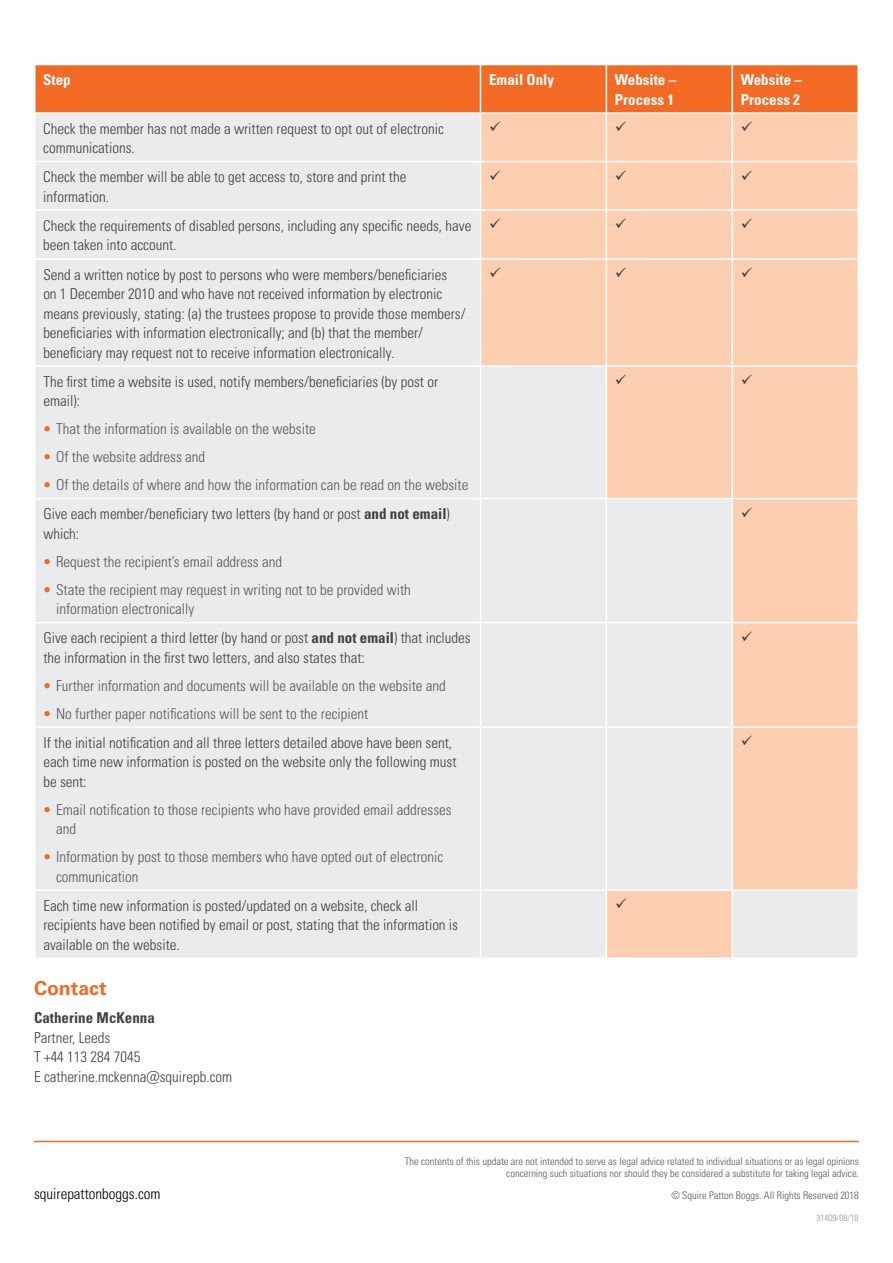
<style>
.page{position:relative;width:893px;height:1263px;background:#fff}
.page>*{position:absolute;margin:0;border:0;box-sizing:border-box;transform-origin:0 0}
.t1{font:700 19.5px "Univers LTCYR 65";color:#f26a24}
.t2{font:15px/19.5px "Univers LTCYR 47 Light Cond";color:#414042}
.t3{font:15px/19.5px "Univers LTCYR 47 Light Cond";color:#58595b}
.t4{font:15px/19.5px "Univers LTCYR 67 Bold Cond";color:#fff}
.t5{font:15px "Univers LTCYR 47 Light Cond";color:#000}
.t6{font:15px "Univers LTCYR 67 Bold Cond";color:#414042}
.t7{font:10.5px/12.6px "Univers LTCYR 47 Light Cond";color:#58595b;text-align:right}
.t8{font:9px "Univers LTCYR 47 Light Cond";color:#939598}
.s1{color:#f26a24}
.s2{font-family:"Univers LTCYR 67 Bold Cond"}
</style>
<div class="page">
<div style="left:36px;top:65px;width:821px;height:47px;background:#f26a24"></div>
<div style="left:36px;top:114px;width:444px;height:843px;background:#e9ebed"></div>
<svg style="left:481px;top:114px;width:376px;height:843px;background:#f4dac9"></svg>
<hr style="left:480px;top:65px;width:1px;height:47px;background:#fff">
<hr style="left:606px;top:65px;width:1px;height:47px;background:#fff">
<hr style="left:732px;top:65px;width:1px;height:47px;background:#fff">
<hr style="left:606px;top:114px;width:1px;height:47px;background:#fff">
<hr style="left:732px;top:114px;width:1px;height:47px;background:#fff">
<hr style="left:34px;top:161px;width:446px;height:1px;background:#fff">
<hr style="left:480px;top:161px;width:126px;height:1px;background:#fff">
<hr style="left:606px;top:161px;width:126px;height:1px;background:#fff">
<hr style="left:606px;top:162px;width:1px;height:47px;background:#fff">
<hr style="left:732px;top:161px;width:127px;height:1px;background:#fff">
<hr style="left:732px;top:162px;width:1px;height:47px;background:#fff">
<hr style="left:34px;top:209px;width:446px;height:2px;background:#fff">
<hr style="left:480px;top:209px;width:126px;height:2px;background:#fff">
<hr style="left:606px;top:209px;width:126px;height:2px;background:#fff">
<hr style="left:606px;top:211px;width:1px;height:47px;background:#fff">
<hr style="left:732px;top:209px;width:127px;height:2px;background:#fff">
<hr style="left:732px;top:211px;width:1px;height:47px;background:#fff">
<hr style="left:34px;top:258px;width:446px;height:2px;background:#fff">
<hr style="left:480px;top:258px;width:126px;height:2px;background:#fff">
<hr style="left:606px;top:258px;width:126px;height:2px;background:#fff">
<hr style="left:606px;top:260px;width:1px;height:105px;background:#fff">
<hr style="left:732px;top:258px;width:127px;height:2px;background:#fff">
<hr style="left:732px;top:260px;width:1px;height:105px;background:#fff">
<hr style="left:34px;top:365px;width:446px;height:2px;background:#fff">
<hr style="left:480px;top:365px;width:126px;height:2px;background:#fff">
<hr style="left:606px;top:365px;width:126px;height:2px;background:#fff">
<hr style="left:606px;top:367px;width:1px;height:131px;background:#fff">
<hr style="left:732px;top:365px;width:127px;height:2px;background:#fff">
<hr style="left:732px;top:367px;width:1px;height:131px;background:#fff">
<hr style="left:34px;top:498px;width:446px;height:1px;background:#fff">
<hr style="left:480px;top:498px;width:126px;height:1px;background:#fff">
<hr style="left:606px;top:498px;width:126px;height:1px;background:#fff">
<hr style="left:606px;top:499px;width:1px;height:123px;background:#fff">
<hr style="left:732px;top:498px;width:127px;height:1px;background:#fff">
<hr style="left:732px;top:499px;width:1px;height:123px;background:#fff">
<hr style="left:34px;top:622px;width:446px;height:1px;background:#fff">
<hr style="left:480px;top:622px;width:126px;height:1px;background:#fff">
<hr style="left:606px;top:622px;width:126px;height:1px;background:#fff">
<hr style="left:606px;top:623px;width:1px;height:103px;background:#fff">
<hr style="left:732px;top:622px;width:127px;height:1px;background:#fff">
<hr style="left:732px;top:623px;width:1px;height:103px;background:#fff">
<hr style="left:34px;top:726px;width:446px;height:2px;background:#fff">
<hr style="left:480px;top:726px;width:126px;height:2px;background:#fff">
<hr style="left:606px;top:726px;width:126px;height:2px;background:#fff">
<hr style="left:606px;top:728px;width:1px;height:161px;background:#fff">
<hr style="left:732px;top:726px;width:127px;height:2px;background:#fff">
<hr style="left:732px;top:728px;width:1px;height:161px;background:#fff">
<hr style="left:34px;top:889px;width:446px;height:2px;background:#fff">
<hr style="left:480px;top:889px;width:126px;height:2px;background:#fff">
<hr style="left:606px;top:889px;width:126px;height:2px;background:#fff">
<hr style="left:606px;top:891px;width:1px;height:66px;background:#fff">
<hr style="left:732px;top:889px;width:127px;height:2px;background:#fff">
<hr style="left:732px;top:891px;width:1px;height:66px;background:#fff">
<hr style="left:34px;top:1141px;width:825px;height:1px;background:#f26a24">
<svg style="left:490px;top:121px;width:10px;height:10px"></svg>
<svg style="left:616px;top:121px;width:10px;height:10px"></svg>
<svg style="left:742px;top:121px;width:10px;height:10px"></svg>
<svg style="left:490px;top:170px;width:10px;height:10px"></svg>
<svg style="left:616px;top:170px;width:10px;height:10px"></svg>
<svg style="left:742px;top:170px;width:10px;height:10px"></svg>
<svg style="left:490px;top:218px;width:10px;height:10px"></svg>
<svg style="left:616px;top:218px;width:10px;height:10px"></svg>
<svg style="left:742px;top:218px;width:10px;height:10px"></svg>
<svg style="left:490px;top:267px;width:10px;height:10px"></svg>
<svg style="left:616px;top:267px;width:10px;height:10px"></svg>
<svg style="left:742px;top:267px;width:10px;height:10px"></svg>
<svg style="left:616px;top:374px;width:10px;height:10px"></svg>
<svg style="left:742px;top:374px;width:10px;height:10px"></svg>
<svg style="left:742px;top:507px;width:10px;height:10px"></svg>
<svg style="left:742px;top:631px;width:10px;height:10px"></svg>
<svg style="left:742px;top:736px;width:10px;height:9px"></svg>
<svg style="left:616px;top:899px;width:10px;height:9px"></svg>
<p class="t4" style="left:43px;top:70px;width:29px">Step</p>
<p class="t4" style="left:489px;top:70px;width:66px">Email Only</p>
<p class="t4" style="left:615px;top:70px;width:63px">Website –<br>Process 1</p>
<p class="t4" style="left:741px;top:70px;width:63px">Website –<br>Process 2</p>
<p class="t2" style="left:43px;top:118px;width:402px">Check the member has not made a written request to opt out of electronic communications.</p>
<p class="t2" style="left:43px;top:166px;width:365px">Check the member will be able to get access to, store and print the information.</p>
<p class="t2" style="left:43px;top:215px;width:430px">Check the requirements of disabled persons, including any specific needs, have been taken into account.</p>
<p class="t2" style="left:43px;top:264px;width:424px">Send a written notice by post to persons who were members/beneficiaries<br>on 1 December 2010 and who have not received information by electronic means previously, stating: (a) the trustees propose to provide those members/ beneficiaries with information electronically; and (b) that the member/ beneficiary may request not to receive information electronically.</p>
<p class="t2" style="left:43px;top:371px;width:396px">The first time a website is used, notify members/beneficiaries (by post or email):</p>
<p class="t3" style="left:43px;top:418px;width:274px"><span class="s1">•</span> That the information is available on the website</p>
<p class="t3" style="left:43px;top:446px;width:163px"><span class="s1">•</span> Of the website address and</p>
<p class="t3" style="left:43px;top:474px;width:427px"><span class="s1">•</span> Of the details of where and how the information can be read on the website</p>
<p class="t2" style="left:43px;top:503px;width:408px">Give each member/beneficiary two letters (by hand or post <span class="s2">and not email</span>) which:</p>
<p class="t3" style="left:43px;top:551px;width:240px"><span class="s1">•</span> Request the recipient’s email address and</p>
<p class="t3" style="left:56px;top:579px;width:356px;text-indent:-13px"><span class="s1">•</span> State the recipient may request in writing not to be provided with information electronically</p>
<p class="t2" style="left:43px;top:627px;width:429px">Give each recipient a third letter (by hand or post <span class="s2">and not email</span>) that includes the information in the first two letters, and also states that:</p>
<p class="t3" style="left:43px;top:675px;width:404px"><span class="s1">•</span> Further information and documents will be available on the website and</p>
<p class="t3" style="left:43px;top:703px;width:327px"><span class="s1">•</span> No further paper notifications will be sent to the recipient</p>
<p class="t2" style="left:43px;top:732px;width:415px">If the initial notification and all three letters detailed above have been sent, each time new information is posted on the website only the following must be sent:</p>
<p class="t3" style="left:56px;top:799px;width:397px;text-indent:-13px"><span class="s1">•</span> Email notification to those recipients who have provided email addresses and</p>
<p class="t3" style="left:56px;top:846px;width:389px;text-indent:-13px"><span class="s1">•</span> Information by post to those members who have opted out of electronic communication</p>
<p class="t2" style="left:43px;top:895px;width:416px">Each time new information is posted/updated on a website, check all recipients have been notified by email or post, stating that the information is available on the website.</p>
<h1 class="t1" style="left:34px;top:974px;width:74px">Contact</h1>
<p class="t6" style="left:34px;top:1008px;width:122px">Catherine McKenna</p>
<p class="t2" style="left:34px;top:1027px;width:200px">Partner, Leeds<br>T +44 113 284 7045<br>E catherine.mckenna@squirepb.com</p>
<p class="t7" style="left:405px;top:1154px;width:456px">The contents of this update are not intended to serve as legal advice related to individual situations or as legal opinions concerning such situations nor should they be considered a substitute for taking legal advice.</p>
<p class="t5" style="left:34px;top:1184px;width:128px">squirepattonboggs.com</p>
<p class="t7" style="left:672px;top:1188px;width:189px">© Squire Patton Boggs. All Rights Reserved 2018</p>
<p class="t8" style="left:816px;top:1211px;width:43px">31409/08/18</p>
</div>
